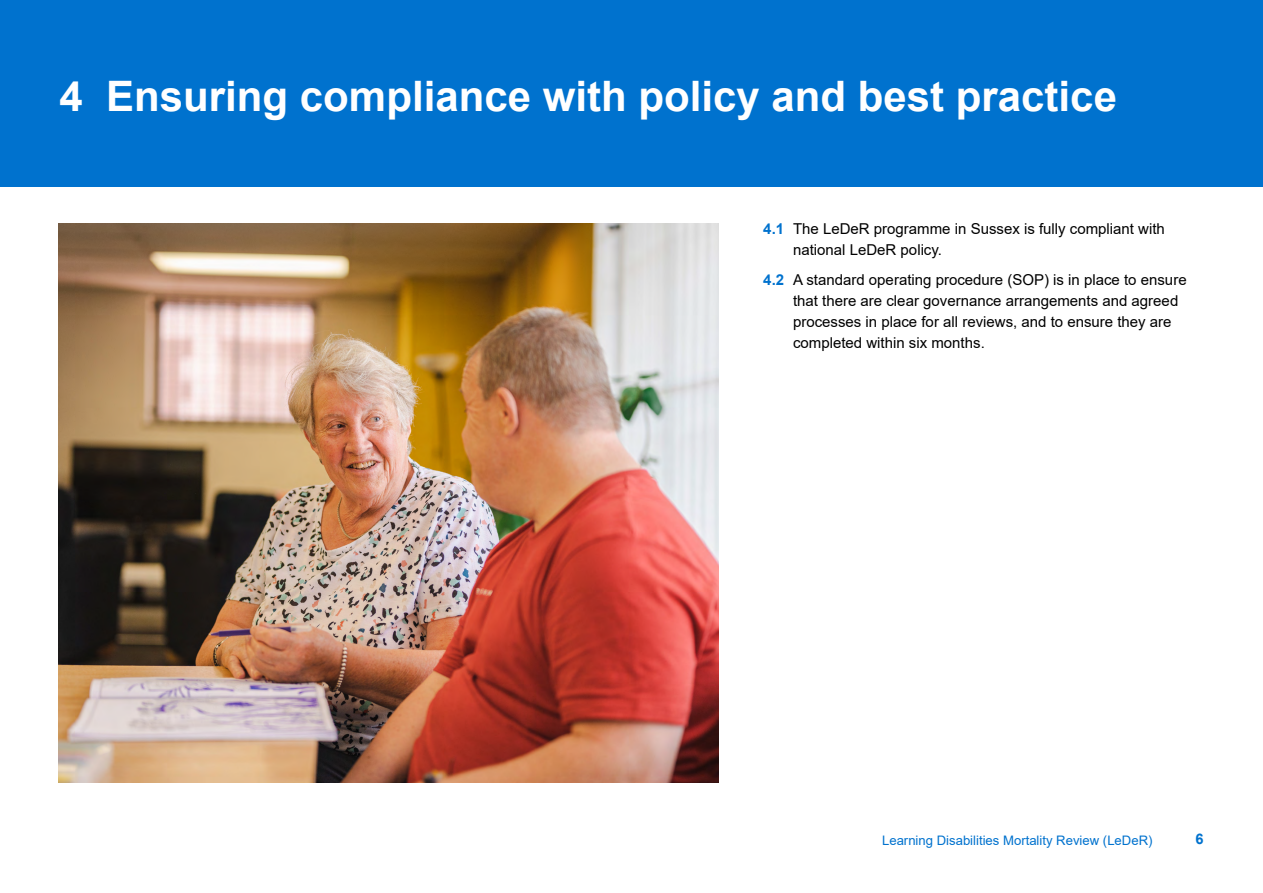
<style>
.page{position:relative;width:1263px;height:893px;background:#fff}
.page>*{position:absolute;margin:0;border:0;box-sizing:border-box;transform-origin:0 0}
.t1{font:700 42px "Arial";color:#fff}
.t2{font:15px/21px "Arial";color:#000}
.t3{font:700 14.55px "Arial";color:#0072ce}
.t4{font:13.05px "Arial";color:#0072ce}
.s1{font-weight:700;color:#0072ce}
</style>
<div class="page">
<div style="left:0;top:0;width:1263px;height:187px;background:#0072ce"></div>
<img style="left:59px;top:223px;width:660px;height:559px">
<h1 class="t1" style="left:60px;top:67px;width:1059px">4 Ensuring compliance with policy and best practice</h1>
<p class="t2" style="left:793px;top:218px;width:373px;text-indent:-30px"><span class="s1">4.1</span> The LeDeR programme in Sussex is fully compliant with national LeDeR policy.</p>
<p class="t2" style="left:793px;top:269px;width:395px;text-indent:-30px"><span class="s1">4.2</span> A standard operating procedure (SOP) is in place to ensure that there are clear governance arrangements and agreed processes in place for all reviews, and to ensure they are completed within six months.</p>
<p class="t4" style="left:882px;top:832px;width:272px">Learning Disabilities Mortality Review (LeDeR)</p>
<p class="t3" style="left:1195px;top:828px;width:10px">6</p>
</div>
